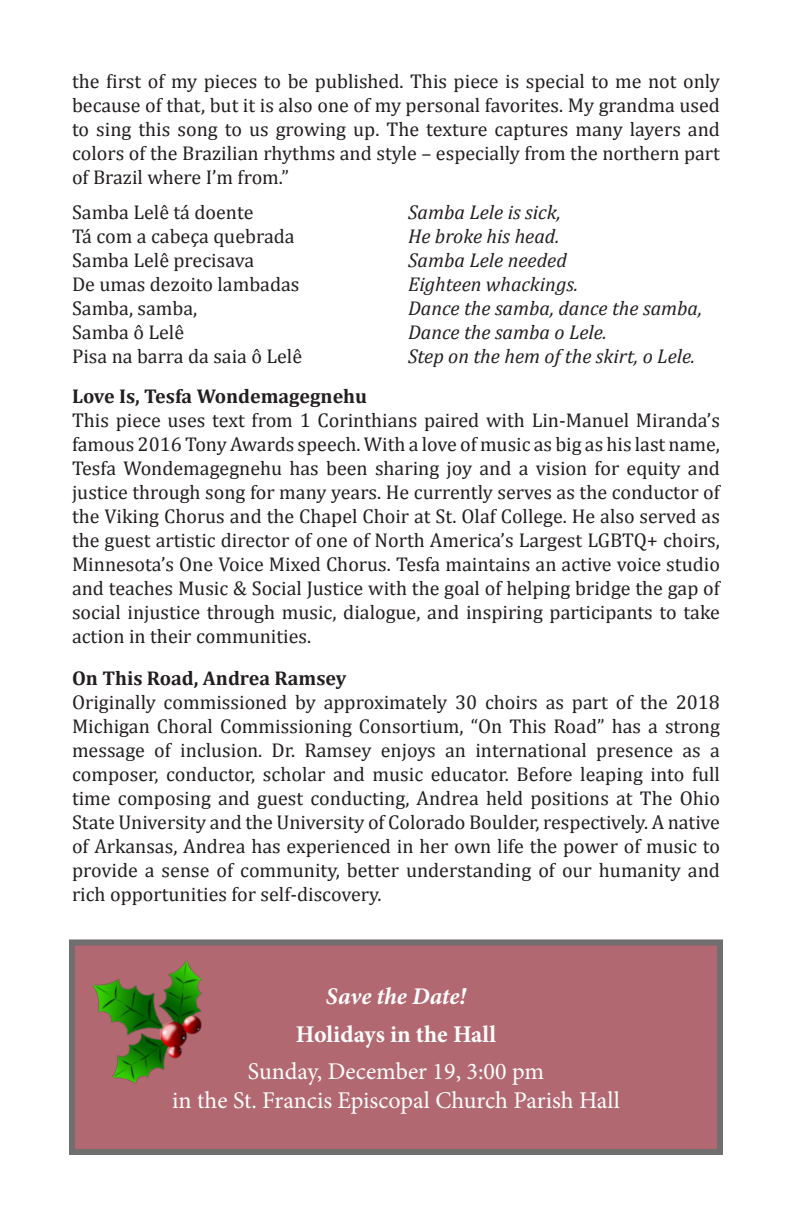
<style>
.page{position:relative;width:792px;height:1224px;background:#fff}
.page>*{position:absolute;margin:0;border:0;box-sizing:border-box;transform-origin:0 0}
.t1{font:24px/28.8px "Minion Pro";color:#fff;text-align:center}
.t2{font:700 24px "Minion Pro";color:#fff}
.t3{font:italic 700 24px "Minion Pro";letter-spacing:-.005em;color:#fff}
.t4{font:20px/24px "Cambria";color:#231f20;text-align:justify}
.t5{font:italic 20px "Cambria";color:#231f20}
.t6{font:700 20px "Cambria";color:#231f20}
</style>
<div class="page">
<div style="left:72px;top:942px;width:648px;height:210px;background:#b26871"></div>
<img style="left:69px;top:939px;width:163px;height:155px">
<p class="t4" style="left:72px;top:69px;width:650px">the first of my pieces to be published. This piece is special to me not only because of that, but it is also one of my personal favorites. My grandma used to sing this song to us growing up. The texture captures many layers and colors of the Brazilian rhythms and style – especially from the northern part of Brazil where I’m from.”</p>
<p class="t4" style="left:72px;top:200px;width:183px">Samba Lelê tá doente</p>
<p class="t4" style="left:72px;top:224px;width:224px">Tá com a cabeça quebrada</p>
<p class="t4" style="left:72px;top:248px;width:184px">Samba Lelê precisava</p>
<p class="t4" style="left:72px;top:272px;width:229px">De umas dezoito lambadas</p>
<p class="t4" style="left:72px;top:296px;width:127px">Samba, samba,</p>
<p class="t4" style="left:72px;top:320px;width:114px">Samba ô Lelê</p>
<p class="t4" style="left:72px;top:344px;width:232px">Pisa na barra da saia ô Lelê</p>
<p class="t5" style="left:408px;top:200px;width:154px">Samba Lele is sick,</p>
<p class="t5" style="left:408px;top:224px;width:153px">He broke his head.</p>
<p class="t5" style="left:408px;top:248px;width:160px">Samba Lele needed</p>
<p class="t5" style="left:408px;top:272px;width:172px">Eighteen whackings.</p>
<p class="t5" style="left:408px;top:296px;width:296px">Dance the samba, dance the samba,</p>
<p class="t5" style="left:408px;top:320px;width:200px">Dance the samba o Lele.</p>
<p class="t5" style="left:408px;top:344px;width:289px">Step on the hem of the skirt, o Lele.</p>
<p class="t6" style="left:72px;top:384px;width:297px">Love Is, Tesfa Wondemagegnehu</p>
<p class="t4" style="left:72px;top:408px;width:650px">This piece uses text from 1 Corinthians paired with Lin-Manuel Miranda’s famous 2016 Tony Awards speech. With a love of music as big as his last name, Tesfa Wondemagegnehu has been sharing joy and a vision for equity and justice through song for many years. He currently serves as the conductor of the Viking Chorus and the Chapel Choir at St. Olaf College. He also served as the guest artistic director of one of North America’s Largest LGBTQ+ choirs, Minnesota’s One Voice Mixed Chorus. Tesfa maintains an active voice studio and teaches Music &amp; Social Justice with the goal of helping bridge the gap of social injustice through music, dialogue, and inspiring participants to take action in their communities.</p>
<p class="t6" style="left:72px;top:666px;width:276px">On This Road, Andrea Ramsey</p>
<p class="t4" style="left:72px;top:690px;width:650px">Originally commissioned by approximately 30 choirs as part of the 2018<br>Michigan Choral Commissioning Consortium, “On This Road” has a strong message of inclusion. Dr. Ramsey enjoys an international presence as a composer, conductor, scholar and music educator. Before leaping into full time composing and guest conducting, Andrea held positions at The Ohio State University and the University of Colorado Boulder, respectively. A native of Arkansas, Andrea has experienced in her own life the power of music to provide a sense of community, better understanding of our humanity and rich opportunities for self-discovery.</p>
<p class="t3" style="left:326px;top:979px;width:142px">Save the Date!</p>
<p class="t2" style="left:296px;top:1017px;width:202px">Holidays in the Hall</p>
<p class="t1" style="left:172px;top:1057px;width:449px">Sunday, December 19, 3:00 pm<br>in the St. Francis Episcopal Church Parish Hall</p>
</div>
